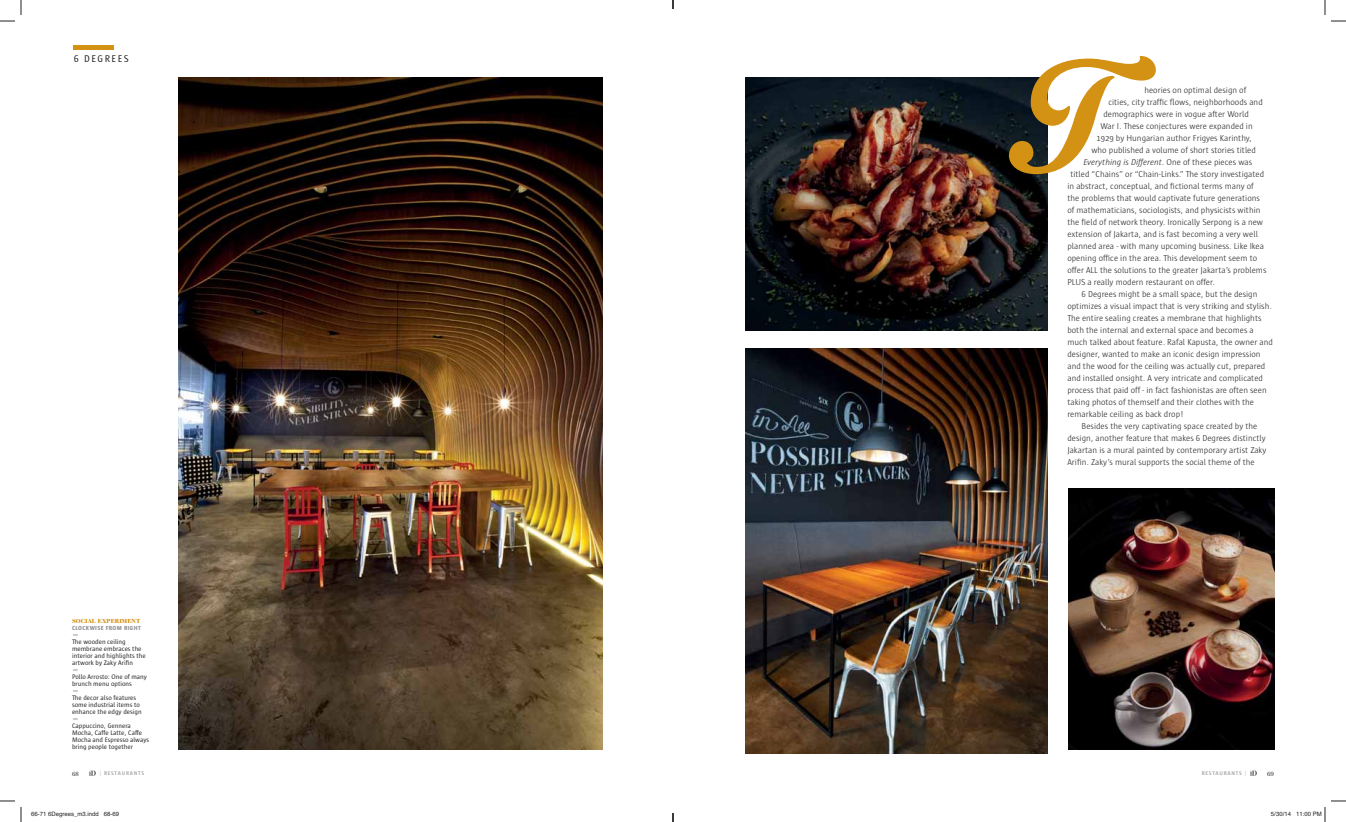
<style>
.page{position:relative;width:1346px;height:822px;background:#fff}
.page>*{position:absolute;margin:0;border:0;box-sizing:border-box;transform-origin:0 0}
.t1{font:10px "Sun";letter-spacing:.15em;color:#231f20}
.t2{font:300 8.8px "Sun";color:#231f20}
.t3{font:italic 300 8.8px "Sun";color:#231f20}
.t4{font:6.8px/7px "Sun";color:#231f20}
.t5{font:6px "Helvetica";color:#231f20}
.t6{font:800 6px "Sun";letter-spacing:.06em;color:#939598}
.t7{font:900 6px "Caslon 224 Std";letter-spacing:.01em;color:#d39213}
.t8{font:500 6px "Publico Headline";color:#58595b}
.t9{font:700 5.5px "Sun";letter-spacing:.14em;color:#a7a9ac}
.s1{font-style:normal}
.s2{font-weight:300}
</style>
<div class="page">
<svg style="left:1250px;top:770px;width:7px;height:5px"></svg>
<svg style="left:89px;top:770px;width:7px;height:5px"></svg>
<img style="left:178px;top:78px;width:424px;height:672px">
<img style="left:745px;top:348px;width:303px;height:405px">
<img style="left:745px;top:78px;width:303px;height:252px">
<svg style="left:1009px;top:56px;width:147px;height:118px"></svg>
<img style="left:1068px;top:489px;width:206px;height:261px">
<hr style="left:73px;top:45px;width:40px;height:4px;background:#d39213">
<svg style="left:0;top:800px;width:15px;height:1px"></svg>
<svg style="left:1331px;top:800px;width:15px;height:1px"></svg>
<svg style="left:0;top:0;width:22px;height:22px"></svg>
<svg style="left:20px;top:807px;width:2px;height:14px"></svg>
<svg style="left:1324px;top:0;width:22px;height:22px"></svg>
<svg style="left:1324px;top:807px;width:2px;height:14px"></svg>
<svg style="left:672px;top:0;width:2px;height:9px"></svg>
<svg style="left:672px;top:813px;width:2px;height:8px"></svg>
<p class="t1" style="left:74px;top:55px;width:57px">6 DEGREES</p>
<p class="t7" style="left:72px;top:617px;width:70px">SOCIAL EXPERIMENT</p>
<p class="t6" style="left:72px;top:625px;width:70px">CLOCKWISE FROM RIGHT</p>
<p class="t4" style="left:72px;top:632px;width:79px">—<br>The wooden ceiling membrane embraces the interior and highlights the artwork by Zaky Arifin<br>—<br>Pollo Arrosto: One of many brunch menu options<br>—<br>The decor also features some industrial items to enhance the edgy design —<br>Cappuccino, Gennera<br>Mocha, Caffe Latte, Caffe<br>Mocha and Espresso always bring people together</p>
<p class="t2" style="left:1144px;top:87px;width:103px">heories on optimal design of</p>
<p class="t2" style="left:1108px;top:99px;width:156px">cities, city traffic flows, neighborhoods and</p>
<p class="t2" style="left:1103px;top:111px;width:147px">demographics were in vogue after World</p>
<p class="t2" style="left:1100px;top:123px;width:154px">War I. These conjectures were expanded in</p>
<p class="t2" style="left:1096px;top:135px;width:157px">1929 by Hungarian author Frigyes Karinthy,</p>
<p class="t2" style="left:1091px;top:147px;width:166px">who published a volume of short stories titled</p>
<p class="t3" style="left:1083px;top:157px;width:170px">Everything is Different. <span class="s1">One of these pieces was</span></p>
<p class="t2" style="left:1070px;top:171px;width:195px">titled “Chains” or “Chain-Links.” The story investigated</p>
<p class="t2" style="left:1067px;top:183px;width:188px">in abstract, conceptual, and fictional terms many of</p>
<p class="t2" style="left:1067px;top:195px;width:194px">the problems that would captivate future generations</p>
<p class="t2" style="left:1067px;top:207px;width:195px">of mathematicians, sociologists, and physicists within</p>
<p class="t2" style="left:1067px;top:219px;width:197px">the field of network theory. Ironically Serpong is a new</p>
<p class="t2" style="left:1067px;top:231px;width:192px">extension of Jakarta, and is fast becoming a very well</p>
<p class="t2" style="left:1067px;top:243px;width:198px">planned area - with many upcoming business. Like Ikea</p>
<p class="t2" style="left:1067px;top:255px;width:191px">opening office in the area. This development seem to</p>
<p class="t2" style="left:1067px;top:267px;width:201px">offer ALL the solutions to the greater Jakarta’s problems</p>
<p class="t2" style="left:1067px;top:279px;width:149px">PLUS a really modern restaurant on offer.</p>
<p class="t2" style="left:1082px;top:291px;width:177px">6 Degrees might be a small space, but the design</p>
<p class="t2" style="left:1067px;top:303px;width:206px">optimizes a visual impact that is very striking and stylish.</p>
<p class="t2" style="left:1067px;top:315px;width:196px">The entire sealing creates a membrane that highlights</p>
<p class="t2" style="left:1067px;top:327px;width:188px">both the internal and external space and becomes a</p>
<p class="t2" style="left:1067px;top:339px;width:207px">much talked about feature. Rafal Kapusta, the owner and</p>
<p class="t2" style="left:1067px;top:351px;width:195px">designer, wanted to make an iconic design impression</p>
<p class="t2" style="left:1067px;top:363px;width:200px">and the wood for the ceiling was actually cut, prepared</p>
<p class="t2" style="left:1067px;top:375px;width:197px">and installed onsight. A very intricate and complicated</p>
<p class="t2" style="left:1067px;top:387px;width:201px">process that paid off - in fact fashionistas are often seen</p>
<p class="t2" style="left:1067px;top:399px;width:188px">taking photos of themself and their clothes with the</p>
<p class="t2" style="left:1067px;top:411px;width:118px">remarkable ceiling as back drop!</p>
<p class="t2" style="left:1082px;top:423px;width:177px">Besides the very captivating space created by the</p>
<p class="t2" style="left:1067px;top:435px;width:200px">design, another feature that makes 6 Degrees distinctly</p>
<p class="t2" style="left:1067px;top:447px;width:201px">Jakartan is a mural painted by contemporary artist Zaky</p>
<p class="t2" style="left:1067px;top:459px;width:189px">Arifin. Zaky’s mural supports the social theme of the</p>
<p class="t8" style="left:72px;top:769px;width:8px">68</p>
<p class="t9" style="left:100px;top:771px;width:46px"><span class="s2">|</span> RESTAURANTS</p>
<p class="t9" style="left:1202px;top:771px;width:46px">RESTAURANTS <span class="s2">|</span></p>
<p class="t8" style="left:1267px;top:769px;width:8px">69</p>
<p class="t5" style="left:31px;top:811px;width:90px">66-71 6Degrees_m3.indd 68-69</p>
<p class="t5" style="left:1271px;top:811px;width:52px">5/30/14 11:00 PM</p>
</div>
